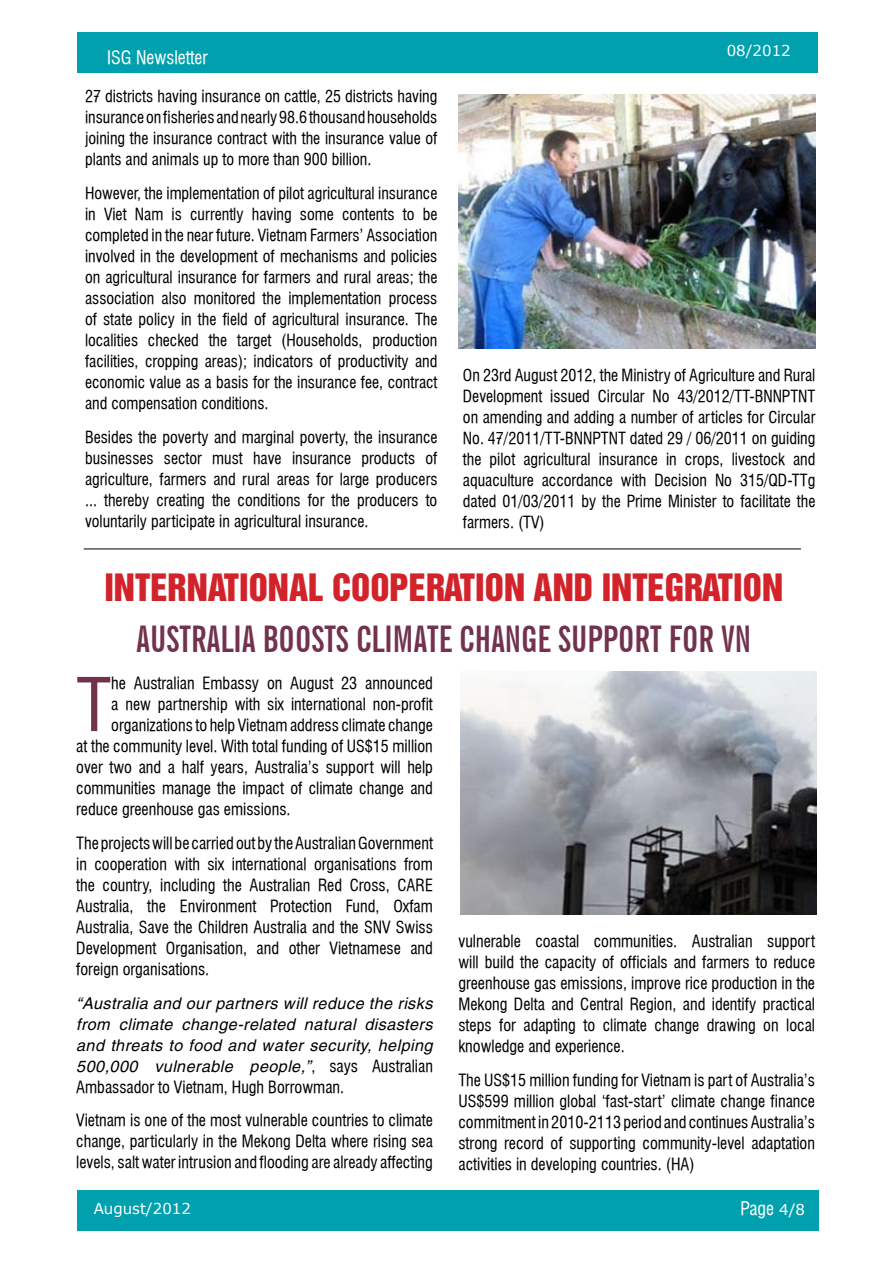
<style>
.page{position:relative;width:893px;height:1263px;background:#fff}
.page>*{position:absolute;margin:0;border:0;box-sizing:border-box;transform-origin:0 0}
.t1{font:72px "UVN Hong Ha Hep";color:#73324c}
.t2{font:700 36px "UVN Tin Tuc Hep Them";color:#73324c}
.t3{font:34.5px "UTM Helvet Ins";color:#d2232a}
.t4{font:18px "UVN Hong Ha Hep";color:#fff}
.t5{font:16.2px/21px "UVN Hong Ha Hep";color:#000;text-align:justify}
.t6{font:italic 16.2px/21px "UTM Helve";color:#000;text-align:justify}
.t7{font:16.05px/21px "UVN Hong Ha Hep";color:#000;text-align:justify}
.t8{font:15px "Verdana";color:#fff}
.s1{font-family:"UVN Hong Ha Hep";font-style:normal}
.s2{font-family:"Verdana";font-size:15px}
</style>
<div class="page">
<div style="left:78px;top:1190px;width:741px;height:41px;background:#00a0af"></div>
<div style="left:78px;top:32px;width:740px;height:40px;background:#00a0af"></div>
<hr style="left:84px;top:549px;width:717px;height:1px;background:#000">
<img style="left:461px;top:672px;width:355px;height:242px">
<img style="left:459px;top:95px;width:356px;height:254px">
<p class="t4" style="left:107px;top:45px;width:102px">ISG Newsletter</p>
<p class="t8" style="left:727px;top:41px;width:66px">08/2012</p>
<p class="t7" style="left:85px;top:85px;width:354px">27 districts having insurance on cattle, 25 districts having insurance on fisheries and nearly 98.6 thousand households joining the insurance contract with the insurance value of plants and animals up to more than 900 billion.</p>
<p class="t7" style="left:85px;top:182px;width:354px">However, the implementation of pilot agricultural insurance in Viet Nam is currently having some contents to be completed in the near future. Vietnam Farmers’ Association involved in the development of mechanisms and policies on agricultural insurance for farmers and rural areas; the association also monitored the implementation process of state policy in the field of agricultural insurance. The localities checked the target (Households, production facilities, cropping areas); indicators of productivity and economic value as a basis for the insurance fee, contract and compensation conditions.</p>
<p class="t7" style="left:85px;top:425px;width:354px">Besides the poverty and marginal poverty, the insurance businesses sector must have insurance products of agriculture, farmers and rural areas for large producers ... thereby creating the conditions for the producers to voluntarily participate in agricultural insurance.</p>
<p class="t7" style="left:463px;top:364px;width:354px">On 23rd August 2012, the Ministry of Agriculture and Rural Development issued Circular No 43/2012/TT-BNNPTNT on amending and adding a number of articles for Circular No. 47/2011/TT-BNNPTNT dated 29 / 06/2011 on guiding the pilot agricultural insurance in crops, livestock and aquaculture accordance with Decision No 315/QD-TTg dated 01/03/2011 by the Prime Minister to facilitate the farmers. (TV)</p>
<h3 class="t3" style="left:104px;top:559px;width:18px">INTERNATIONAL</h3>
<h3 class="t3" style="left:332px;top:559px;width:94px">COOPERATION</h3>
<h3 class="t3" style="left:534px;top:559px;width:21px">AND</h3>
<h3 class="t3" style="left:602px;top:559px;width:18px">INTEGRATION</h3>
<h2 class="t2" style="left:136px;top:612px;width:612px">AUSTRALIA BOOSTS CLIMATE CHANGE SUPPORT FOR VN</h2>
<h1 class="t1" style="left:76px;top:654px;width:37px">T</h1>
<p class="t5" style="left:111px;top:672px;width:323px">he Australian Embassy on August 23 announced</p>
<p class="t5" style="left:111px;top:693px;width:323px">a new partnership with six international non-profit</p>
<p class="t5" style="left:111px;top:714px;width:323px">organizations to help Vietnam address climate change</p>
<p class="t5" style="left:76px;top:735px;width:358px">at the community level. With total funding of US$15 million</p>
<p class="t5" style="left:76px;top:756px;width:358px">over two and a half years, Australia’s support will help</p>
<p class="t5" style="left:76px;top:777px;width:358px">communities manage the impact of climate change and</p>
<p class="t5" style="left:76px;top:798px;width:216px">reduce greenhouse gas emissions.</p>
<p class="t5" style="left:76px;top:831px;width:358px">The projects will be carried out by the Australian Government in cooperation with six international organisations from the country, including the Australian Red Cross, CARE Australia, the Environment Protection Fund, Oxfam Australia, Save the Children Australia and the SNV Swiss Development Organisation, and other Vietnamese and foreign organisations.</p>
<p class="t6" style="left:76px;top:991px;width:358px">“Australia and our partners will reduce the risks from climate change-related natural disasters and threats to food and water security, helping 500,000 vulnerable people,”<span class="s1">, says Australian</span></p>
<p class="t5" style="left:76px;top:1069px;width:358px;line-height:33.8px">Ambassador to Vietnam, Hugh Borrowman.<br>Vietnam is one of the most vulnerable countries to climate</p>
<p class="t5" style="left:76px;top:1130px;width:358px">change, particularly in the Mekong Delta where rising sea levels, salt water intrusion and flooding are already affecting</p>
<p class="t5" style="left:458px;top:929px;width:358px">vulnerable coastal communities. Australian support will build the capacity of officials and farmers to reduce greenhouse gas emissions, improve rice production in the Mekong Delta and Central Region, and identify practical steps for adapting to climate change drawing on local knowledge and experience.</p>
<p class="t5" style="left:458px;top:1068px;width:358px">The US$15 million funding for Vietnam is part of Australia’s US$599 million global ‘fast-start’ climate change finance commitment in 2010-2113 period and continues Australia’s strong record of supporting community-level adaptation activities in developing countries. (HA)</p>
<p class="t8" style="left:94px;top:1199px;width:99px">August/2012</p>
<p class="t4" style="left:740px;top:1195px;width:66px">Page <span class="s2">4/8</span></p>
</div>
